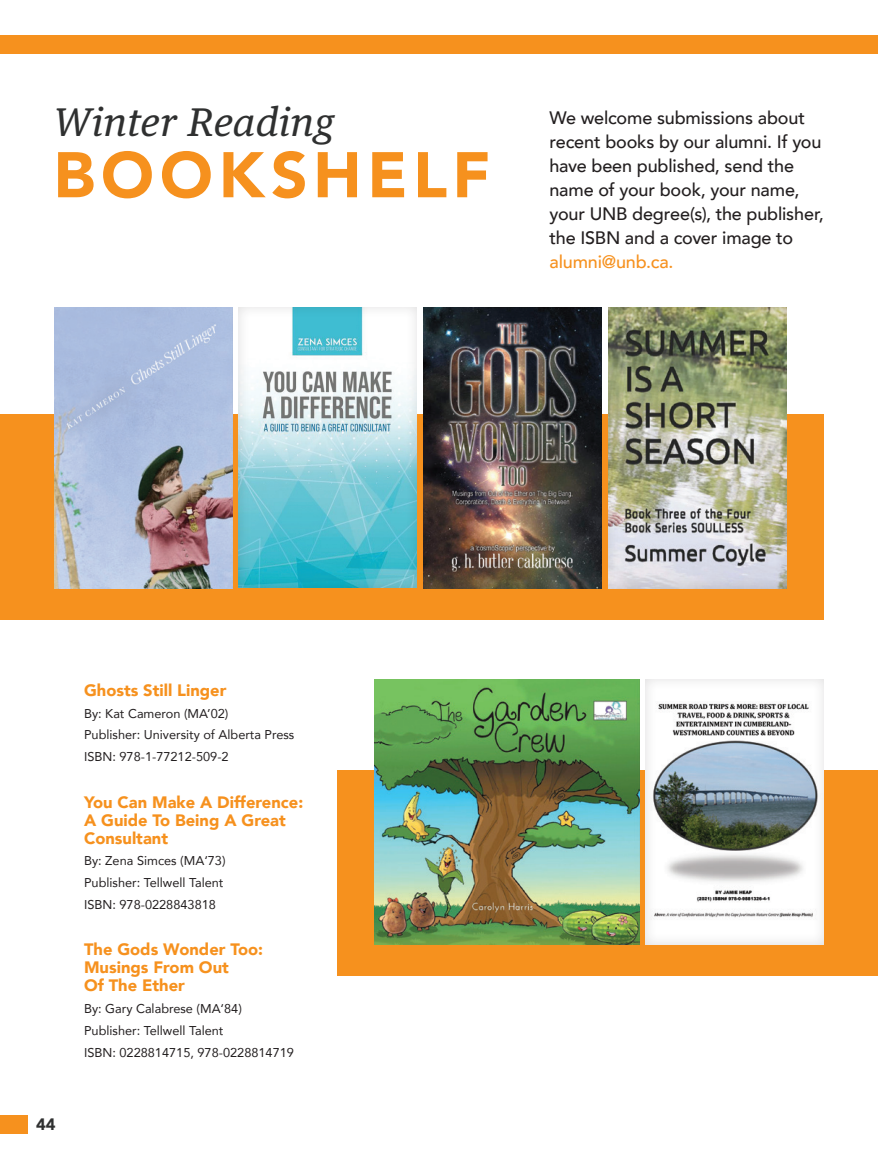
<style>
.page{position:relative;width:878px;height:1161px;background:#fff}
.page>*{position:absolute;margin:0;border:0;box-sizing:border-box;transform-origin:0 0}
.t1{font:900 63.75px "Avenir";letter-spacing:.09em;color:#f6911e}
.t2{font:italic 38.25px "Guardian Text Egyp";color:#2f3030}
.Info_Paragraph{font:500 18px/24px "Avenir";letter-spacing:-.01em;color:#231f20}
.Content{font:900 16.5px/18px "Avenir";color:#f6911e}
.t3{font:900 16.5px "Avenir";color:#2f3030}
.Content-2{font:12.75px "Avenir";color:#231f20}
.s1{color:#f6911e}
</style>
<div class="page">
<div style="left:0;top:414px;width:824px;height:206px;background:#f6911e"></div>
<div style="left:338px;top:770px;width:540px;height:205px;background:#f6911e"></div>
<img style="left:54px;top:307px;width:178px;height:281px">
<div style="left:238px;top:306px;width:180px;height:285px;background:#231f20;opacity:.15"></div>
<img style="left:423px;top:307px;width:178px;height:281px">
<div style="left:607px;top:306px;width:180px;height:285px;background:#231f20;opacity:.15"></div>
<img style="left:374px;top:679px;width:265px;height:265px">
<div style="left:645px;top:679px;width:180px;height:268px;background:#231f20;opacity:.15"></div>
<div style="left:0;top:1115px;width:27px;height:19px;background:#f6911e"></div>
<div style="left:0;top:35px;width:878px;height:19px;background:#f6911e"></div>
<p class="t2" style="left:53px;top:91px;width:282px">Winter Reading</p>
<p class="t1" style="left:53px;top:120px;width:438px">BOOKSHELF</p>
<p class="Info_Paragraph" style="left:549px;top:105px;width:276px">We welcome submissions about recent books by our alumni. If you have been published, send the name of your book, your name, your UNB degree(s), the publisher, the ISBN and a cover image to <span class="s1">alumni@unb.ca.</span></p>
<p class="t3" style="left:36px;top:1111px;width:21px">44</p>
<p class="Content" style="left:84px;top:681px;width:144px">Ghosts Still Linger</p>
<p class="Content-2" style="left:84px;top:703px;width:146px">By: Kat Cameron (MA’02)</p>
<p class="Content-2" style="left:84px;top:725px;width:212px">Publisher: University of Alberta Press</p>
<p class="Content-2" style="left:84px;top:746px;width:146px">ISBN: 978-1-77212-509-2</p>
<p class="Content" style="left:84px;top:792px;width:221px">You Can Make A Difference:<br>A Guide To Being A Great<br>Consultant</p>
<p class="Content-2" style="left:84px;top:851px;width:143px">By: Zena Simces (MA‘73)</p>
<p class="Content-2" style="left:84px;top:872px;width:141px">Publisher: Tellwell Talent</p>
<p class="Content-2" style="left:84px;top:894px;width:133px">ISBN: 978-0228843818</p>
<p class="Content" style="left:84px;top:940px;width:180px">The Gods Wonder Too:<br>Musings From Out<br>Of The Ether</p>
<p class="Content-2" style="left:84px;top:998px;width:159px">By: Gary Calabrese (MA‘84)</p>
<p class="Content-2" style="left:84px;top:1020px;width:141px">Publisher: Tellwell Talent</p>
<p class="Content-2" style="left:84px;top:1042px;width:211px">ISBN: 0228814715, 978-0228814719</p>
</div>
